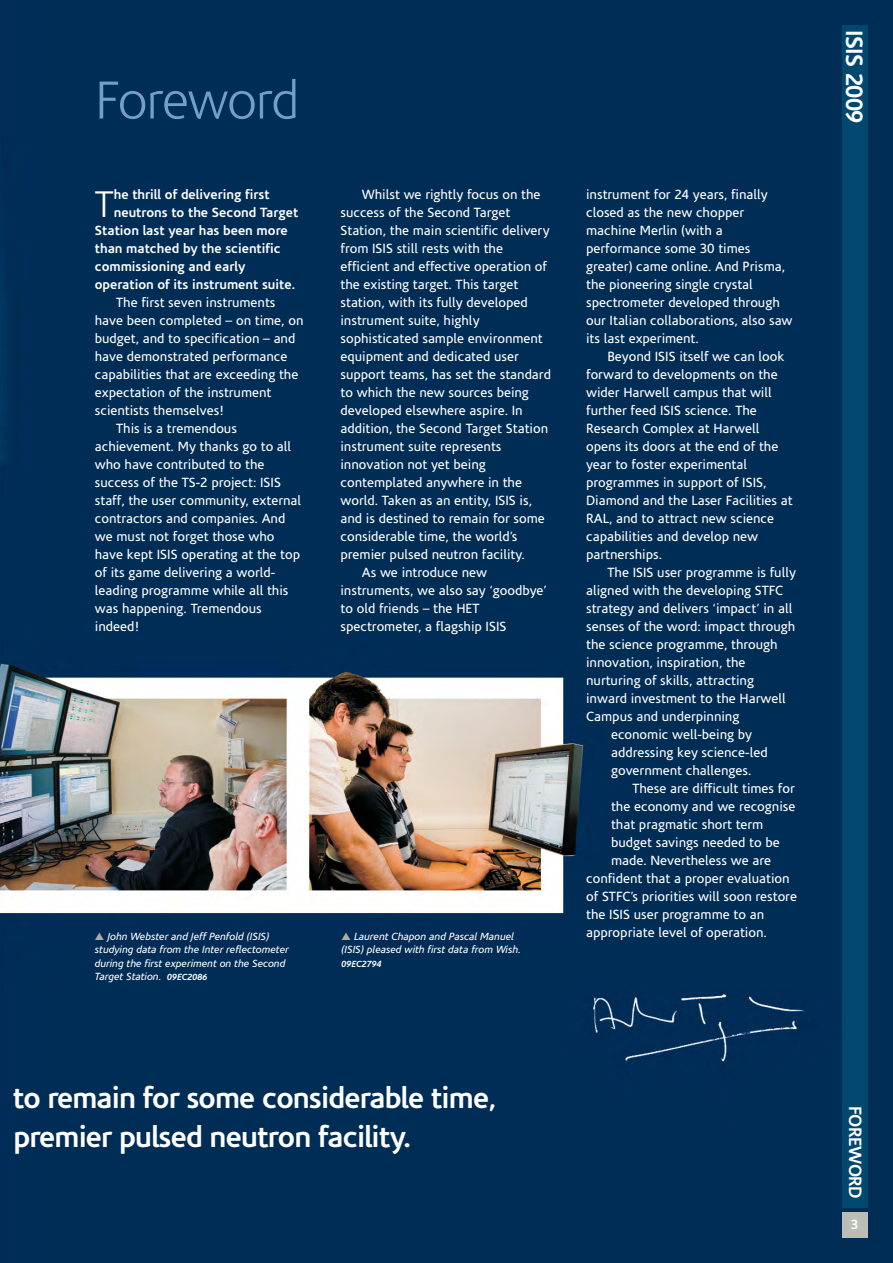
<style>
.page{position:relative;width:893px;height:1263px;background:#fff}
.page>*{position:absolute;margin:0;border:0;box-sizing:border-box;transform-origin:0 0}
.t1{font:300 54px "Corisande";letter-spacing:-.03em;color:#70a0c8}
.t2{font:300 37.5px "Corisande";color:#fff}
.t3{font:700 30px/39px "Corisande";letter-spacing:-.03em;color:#fff}
.t4{font:700 24px "Corisande";letter-spacing:-.03em;color:#fff}
.t5{font:700 18px "Corisande";letter-spacing:-.03em;color:#fff}
.t6{font:13.5px/18px "Corisande";color:#fff}
.t7{font:700 13.5px "Corisande";color:#fff}
.t8{font:italic 10.5px/13.5px "Corisande";color:#fff}
.t9{font:italic 700 9px "Corisande";color:#fff}
.s1{color:#abaea5}
.s2{font-weight:700;font-size:9px}
</style>
<div class="page">
<img style="left:0;top:0;width:893px;height:1263px">
<div style="left:842px;top:26px;width:25px;height:1182px;background:#004870"></div>
<div style="left:842px;top:1212px;width:25px;height:25px;background:#bbbeb6"></div>
<h1 class="t1" style="left:95px;top:77px;width:206px">Foreword</h1>
<h2 class="t2" style="left:95px;top:188px;width:21px">T</h2>
<p class="t7" style="left:114px;top:188px;width:157px">he thrill of delivering first</p>
<p class="t7" style="left:114px;top:206px;width:186px">neutrons to the Second Target</p>
<p class="t7" style="left:95px;top:224px;width:194px">Station last year has been more</p>
<p class="t7" style="left:95px;top:242px;width:187px">than matched by the scientific</p>
<p class="t7" style="left:95px;top:260px;width:152px">commissioning and early</p>
<p class="t7" style="left:95px;top:278px;width:202px">operation of its instrument suite.</p>
<p class="t6" style="left:116px;top:294px;width:161px">The first seven instruments</p>
<p class="t6" style="left:95px;top:312px;width:210px">have been completed – on time, on</p>
<p class="t6" style="left:95px;top:330px;width:202px">budget, and to specification – and</p>
<p class="t6" style="left:95px;top:348px;width:194px">have demonstrated performance</p>
<p class="t6" style="left:95px;top:366px;width:205px">capabilities that are exceeding the</p>
<p class="t6" style="left:95px;top:384px;width:178px">expectation of the instrument</p>
<p class="t6" style="left:95px;top:402px;width:131px">scientists themselves!</p>
<p class="t6" style="left:116px;top:420px;width:122px">This is a tremendous</p>
<p class="t6" style="left:95px;top:438px;width:198px">achievement. My thanks go to all</p>
<p class="t6" style="left:95px;top:456px;width:171px">who have contributed to the</p>
<p class="t6" style="left:95px;top:474px;width:188px">success of the TS-2 project: ISIS</p>
<p class="t6" style="left:95px;top:492px;width:208px">staff, the user community, external</p>
<p class="t6" style="left:95px;top:510px;width:192px">contractors and companies. And</p>
<p class="t6" style="left:95px;top:528px;width:181px">we must not forget those who</p>
<p class="t6" style="left:95px;top:546px;width:207px">have kept ISIS operating at the top</p>
<p class="t6" style="left:95px;top:564px;width:182px">of its game delivering a world-</p>
<p class="t6" style="left:95px;top:582px;width:195px">leading programme while all this</p>
<p class="t6" style="left:95px;top:600px;width:168px">was happening. Tremendous</p>
<p class="t6" style="left:95px;top:618px;width:46px">indeed!</p>
<p class="t6" style="left:362px;top:186px;width:180px">Whilst we rightly focus on the</p>
<p class="t6" style="left:340px;top:204px;width:171px">success of the Second Target</p>
<p class="t6" style="left:340px;top:222px;width:211px">Station, the main scientific delivery</p>
<p class="t6" style="left:340px;top:240px;width:164px">from ISIS still rests with the</p>
<p class="t6" style="left:340px;top:258px;width:208px">efficient and effective operation of</p>
<p class="t6" style="left:340px;top:276px;width:179px">the existing target. This target</p>
<p class="t6" style="left:340px;top:294px;width:189px">station, with its fully developed</p>
<p class="t6" style="left:340px;top:312px;width:140px">instrument suite, highly</p>
<p class="t6" style="left:340px;top:330px;width:204px">sophisticated sample environment</p>
<p class="t6" style="left:340px;top:348px;width:180px">equipment and dedicated user</p>
<p class="t6" style="left:340px;top:366px;width:212px">support teams, has set the standard</p>
<p class="t6" style="left:340px;top:384px;width:190px">to which the new sources being</p>
<p class="t6" style="left:340px;top:402px;width:184px">developed elsewhere aspire. In</p>
<p class="t6" style="left:340px;top:420px;width:209px">addition, the Second Target Station</p>
<p class="t6" style="left:340px;top:438px;width:162px">instrument suite represents</p>
<p class="t6" style="left:340px;top:456px;width:147px">innovation not yet being</p>
<p class="t6" style="left:340px;top:474px;width:183px">contemplated anywhere in the</p>
<p class="t6" style="left:340px;top:492px;width:193px">world. Taken as an entity, ISIS is,</p>
<p class="t6" style="left:340px;top:510px;width:206px">and is destined to remain for some</p>
<p class="t6" style="left:340px;top:528px;width:178px">considerable time, the world’s</p>
<p class="t6" style="left:340px;top:546px;width:186px">premier pulsed neutron facility.</p>
<p class="t6" style="left:362px;top:564px;width:127px">As we introduce new</p>
<p class="t6" style="left:340px;top:582px;width:208px">instruments, we also say ‘goodbye’</p>
<p class="t6" style="left:340px;top:600px;width:140px">to old friends – the HET</p>
<p class="t6" style="left:340px;top:618px;width:167px">spectrometer, a flagship ISIS</p>
<p class="t8" style="left:95px;top:930px;width:195px"><span class="s1">▲</span> John Webster and Jeff Penfold (ISIS) studying data from the Inter reflectometer during the first experiment on the Second Target Station. <span class="s2">09EC2086</span></p>
<p class="t8" style="left:341px;top:930px;width:181px"><span class="s1">▲</span> Laurent Chapon and Pascal Manuel (ISIS) pleased with first data from Wish.</p>
<p class="t9" style="left:341px;top:960px;width:42px">09EC2794</p>
<p class="t6" style="left:586px;top:186px;width:208px">instrument for 24 years, finally closed as the new chopper machine Merlin (with a performance some 30 times greater) came online. And Prisma, the pioneering single crystal spectrometer developed through our Italian collaborations, also saw its last experiment.</p>
<p class="t6" style="left:586px;top:348px;width:208px;text-indent:21px">Beyond ISIS itself we can look forward to developments on the wider Harwell campus that will further feed ISIS science. The<br>Research Complex at Harwell opens its doors at the end of the year to foster experimental programmes in support of ISIS,<br>Diamond and the Laser Facilities at<br>RAL, and to attract new science capabilities and develop new partnerships.</p>
<p class="t6" style="left:607px;top:564px;width:190px">The ISIS user programme is fully</p>
<p class="t6" style="left:586px;top:582px;width:199px">aligned with the developing STFC</p>
<p class="t6" style="left:586px;top:600px;width:208px">strategy and delivers ‘impact’ in all</p>
<p class="t6" style="left:586px;top:618px;width:211px">senses of the word: impact through</p>
<p class="t6" style="left:586px;top:636px;width:193px">the science programme, through</p>
<p class="t6" style="left:586px;top:654px;width:161px">innovation, inspiration, the</p>
<p class="t6" style="left:586px;top:672px;width:169px">nurturing of skills, attracting</p>
<p class="t6" style="left:586px;top:690px;width:201px">inward investment to the Harwell</p>
<p class="t6" style="left:586px;top:708px;width:155px">Campus and underpinning</p>
<p class="t6" style="left:611px;top:726px;width:142px">economic well-being by</p>
<p class="t6" style="left:611px;top:744px;width:158px">addressing key science-led</p>
<p class="t6" style="left:611px;top:762px;width:142px">government challenges.</p>
<p class="t6" style="left:632px;top:780px;width:164px">These are difficult times for</p>
<p class="t6" style="left:611px;top:798px;width:186px">the economy and we recognise</p>
<p class="t6" style="left:611px;top:816px;width:154px">that pragmatic short term</p>
<p class="t6" style="left:611px;top:834px;width:170px">budget savings needed to be</p>
<p class="t6" style="left:611px;top:852px;width:162px">made. Nevertheless we are</p>
<p class="t6" style="left:586px;top:870px;width:205px">confident that a proper evaluation</p>
<p class="t6" style="left:586px;top:888px;width:212px">of STFC’s priorities will soon restore</p>
<p class="t6" style="left:586px;top:906px;width:179px">the ISIS user programme to an</p>
<p class="t6" style="left:586px;top:924px;width:182px">appropriate level of operation.</p>
<h3 class="t3" style="left:13px;top:1081px;width:485px">to remain for some considerable time, premier pulsed neutron facility.</h3>
<h3 class="t4" style="left:865px;top:30px;width:95px;rotate:90deg">ISIS 2009</h3>
<h3 class="t5" style="left:863px;top:1106px;width:95px;rotate:90deg">FOREWORD</h3>
<p class="t7" style="left:851px;top:1219px;width:9px">3</p>
</div>
